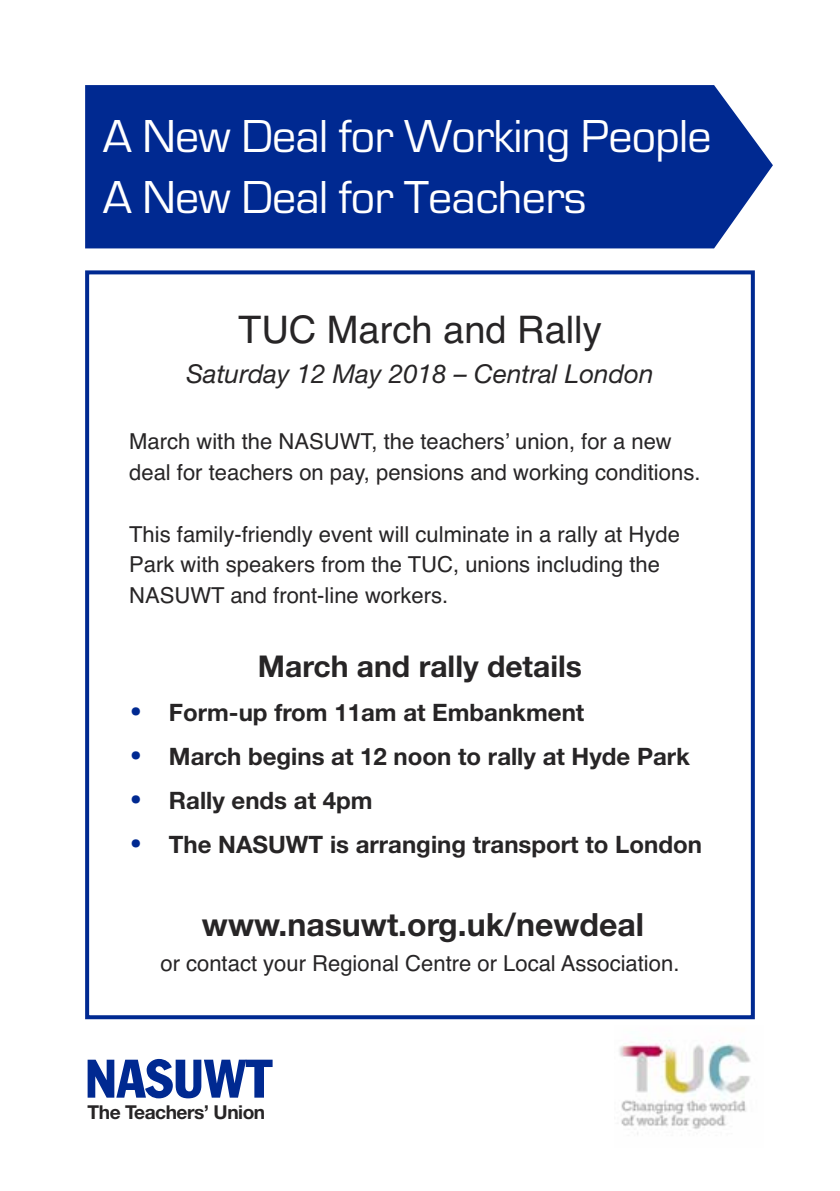
<style>
.page{position:relative;width:840px;height:1191px;background:#fff}
.page>*{position:absolute;margin:0;border:0;box-sizing:border-box;transform-origin:0 0}
.t1{font:condensed 53.4px "Franklin Gothic";color:#002991}
.t2{font:48px/61.2px "Eurostile";letter-spacing:-.015em;color:#fff}
.t3{font:38px "Helvetica";color:#272526}
.t4{font:700 32px "Helvetica Neue";color:#272526}
.t5{font:700 30px "Helvetica Neue";color:#272526}
.t6{font:italic 26px "Helvetica Neue";color:#272526}
.t7{font:700 24px "Helvetica Neue";color:#272526}
.t8{font:22px/30.6px "Helvetica";color:#272526}
.t9{font:700 19.2px "Helvetica Neue";letter-spacing:-.025em;color:#272526}
.s1{font-size:38px;color:#002991}
</style>
<div class="page">
<div style="left:85px;top:270px;width:669px;height:749px;border:4px solid #002991"></div>
<img style="left:619px;top:1043px;width:132px;height:92px">
<div style="left:85px;top:85px;width:687px;height:163px;background:#002991"></div>
<h2 class="t2" style="left:103px;top:104px;width:610px">A New Deal for Working People<br>A New Deal for Teachers</h2>
<h3 class="t3" style="left:238px;top:315px;width:365px">TUC March and Rally</h3>
<p class="t6" style="left:186px;top:364px;width:468px">Saturday 12 May 2018 – Central London</p>
<p class="t8" style="left:129px;top:428px;width:572px">March with the NASUWT, the teachers’ union, for a new deal for teachers on pay, pensions and working conditions.</p>
<p class="t8" style="left:129px;top:520px;width:552px">This family-friendly event will culminate in a rally at Hyde<br>Park with speakers from the TUC, unions including the<br>NASUWT and front-line workers.</p>
<h3 class="t5" style="left:258px;top:655px;width:325px">March and rally details</h3>
<p class="t7" style="left:129px;top:704px;width:456px"><span class="s1">•</span> Form-up from 11am at Embankment</p>
<p class="t7" style="left:129px;top:747px;width:562px"><span class="s1">•</span> March begins at 12 noon to rally at Hyde Park</p>
<p class="t7" style="left:129px;top:791px;width:245px"><span class="s1">•</span> Rally ends at 4pm</p>
<p class="t7" style="left:129px;top:835px;width:574px"><span class="s1">•</span> The NASUWT is arranging transport to London</p>
<h3 class="t4" style="left:202px;top:913px;width:443px">www.nasuwt.org.uk/newdeal</h3>
<p class="t8" style="left:160px;top:950px;width:520px">or contact your Regional Centre or Local Association.</p>
<h1 class="t1" style="left:85px;top:1059px;width:188px">NASUWT</h1>
<p class="t9" style="left:88px;top:1105px;width:179px">The Teachers’ Union</p>
</div>
